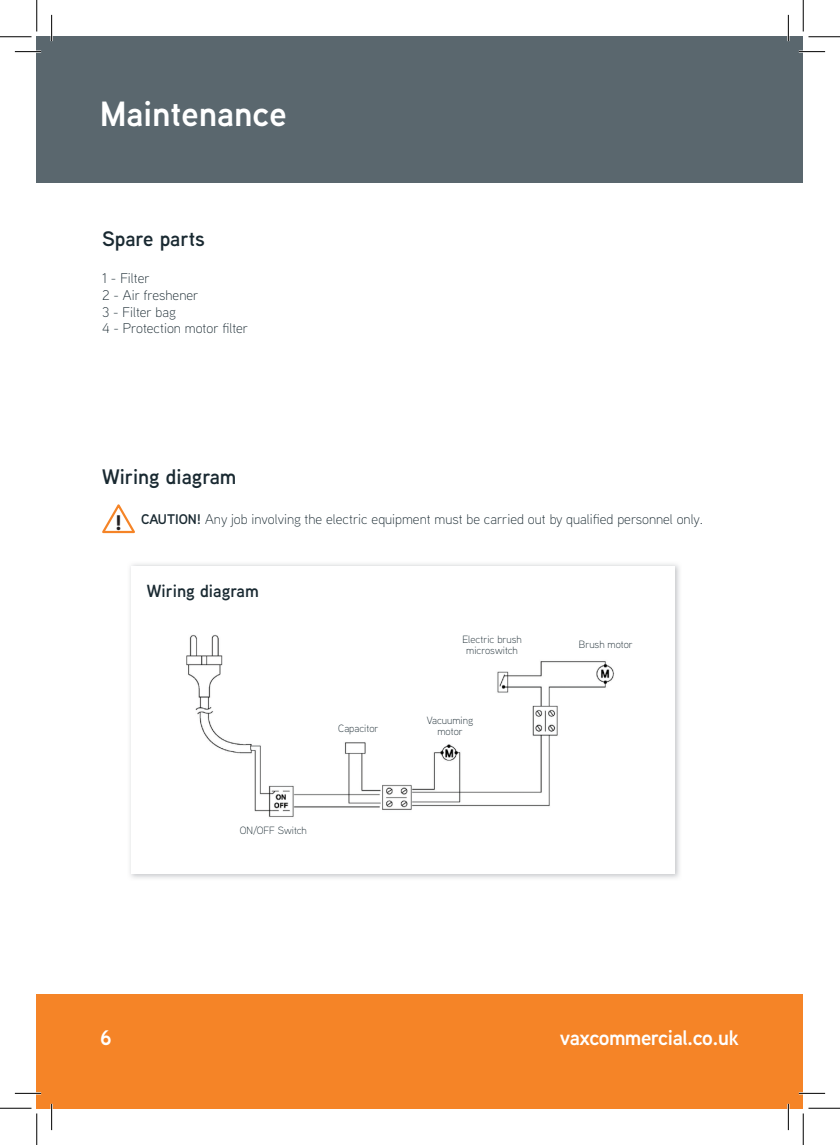
<style>
.page{position:relative;width:840px;height:1145px;background:#fff}
.page>*{position:absolute;margin:0;border:0;box-sizing:border-box;transform-origin:0 0}
.t1{font:600 35px "Vax Aaux Next";color:#fff}
.t2{font:900 21.18px/40.2px "Vax Aaux Next";color:#231f20}
.t3{font:600 21px "Vax Aaux Next";color:#192931}
.t4{font:600 21px "Vax Aaux Next";letter-spacing:-.02em;color:#fff}
.t5{font:600 17.5px "Vax Aaux Next";color:#192931}
.t6{font:300 14px/16.8px "Vax Aaux Next";color:#192931}
.t7{font:300 10.5px/10.5px "Vax Aaux Next";color:#192931;text-align:center}
.s1{font-weight:600}
</style>
<div class="page">
<div style="left:37px;top:994px;width:766px;height:114px;background:#f58427"></div>
<div style="left:37px;top:37px;width:766px;height:146px;background:#5a676e"></div>
<svg style="left:102px;top:504px;width:33px;height:30px"></svg>
<img style="left:130px;top:564px;width:550px;height:315px">
<div style="left:131px;top:566px;width:544px;height:308px;background:#fff"></div>
<img style="left:186px;top:634px;width:428px;height:183px">
<hr style="left:15px;top:51px;width:26px;height:2px;background:#fff">
<hr style="left:799px;top:51px;width:26px;height:2px;background:#fff">
<hr style="left:15px;top:1092px;width:26px;height:2px;background:#fff">
<hr style="left:799px;top:1092px;width:26px;height:2px;background:#fff">
<hr style="left:51px;top:15px;width:2px;height:26px;background:#fff">
<hr style="left:51px;top:1104px;width:2px;height:26px;background:#fff">
<hr style="left:787px;top:15px;width:2px;height:26px;background:#fff">
<hr style="left:787px;top:1104px;width:2px;height:26px;background:#fff">
<svg style="left:15px;top:51px;width:26px;height:1px"></svg>
<svg style="left:799px;top:51px;width:26px;height:1px"></svg>
<svg style="left:15px;top:1093px;width:26px;height:1px"></svg>
<svg style="left:799px;top:1093px;width:26px;height:1px"></svg>
<svg style="left:51px;top:15px;width:1px;height:26px"></svg>
<svg style="left:51px;top:1104px;width:1px;height:26px"></svg>
<svg style="left:788px;top:15px;width:1px;height:26px"></svg>
<svg style="left:788px;top:1104px;width:1px;height:26px"></svg>
<hr style="left:0;top:36px;width:32px;height:1px;background:#000">
<hr style="left:808px;top:36px;width:32px;height:1px;background:#000">
<hr style="left:0;top:1108px;width:32px;height:1px;background:#000">
<hr style="left:808px;top:1108px;width:32px;height:1px;background:#000">
<hr style="left:36px;top:0;width:1px;height:31px;background:#000">
<hr style="left:36px;top:1113px;width:1px;height:32px;background:#000">
<hr style="left:803px;top:0;width:1px;height:31px;background:#000">
<hr style="left:803px;top:1113px;width:1px;height:32px;background:#000">
<h1 class="t1" style="left:100px;top:89px;width:188px">Maintenance</h1>
<h3 class="t3" style="left:102px;top:225px;width:104px">Spare parts</h3>
<p class="t6" style="left:102px;top:269px;width:148px">1 - Filter<br>2 - Air freshener<br>3 - Filter bag<br>4 - Protection motor filter</p>
<h3 class="t3" style="left:102px;top:462px;width:136px">Wiring diagram</h3>
<h2 class="t2" style="left:115px;top:461px;width:8px">! !</h2>
<p class="t6" style="left:141px;top:510px;width:564px"><span class="s1">CAUTION!</span> Any job involving the electric equipment must be carried out by qualified personnel only.</p>
<h2 class="t2" style="left:158px;top:502px;width:8px">!</h2>
<p class="t5" style="left:147px;top:578px;width:113px">Wiring diagram</p>
<p class="t7" style="left:462px;top:634px;width:61px">Electric brush microswitch</p>
<p class="t7" style="left:579px;top:638px;width:55px">Brush motor</p>
<p class="t7" style="left:338px;top:723px;width:42px">Capacitor</p>
<p class="t7" style="left:427px;top:715px;width:48px">Vacuuming motor</p>
<p class="t7" style="left:240px;top:824px;width:69px">ON/OFF Switch</p>
<h3 class="t4" style="left:100px;top:1023px;width:13px">6</h3>
<h3 class="t4" style="left:560px;top:1023px;width:181px">vaxcommercial.co.uk</h3>
</div>
